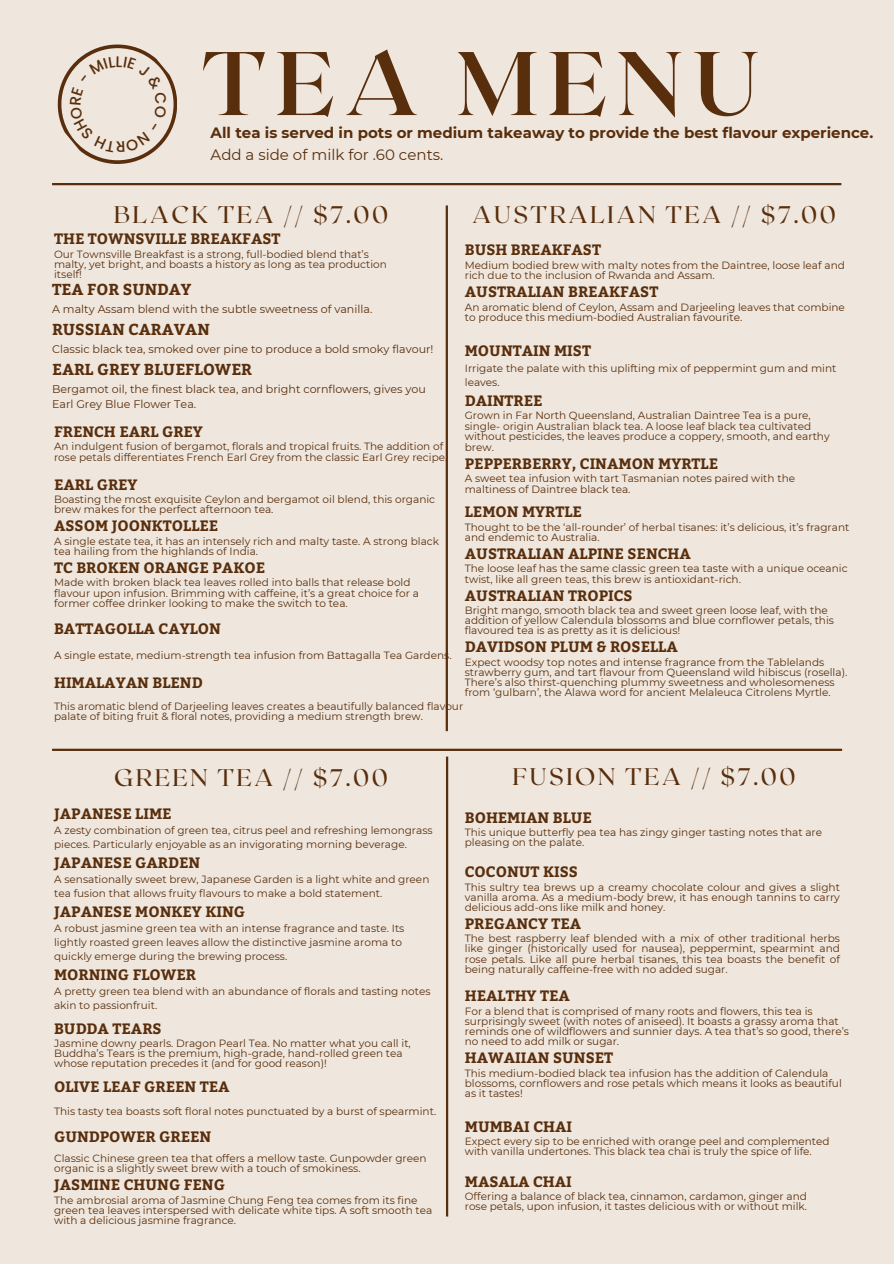
<style>
.page{position:relative;width:894px;height:1264px;background:#fff}
.page>*{position:absolute;margin:0;border:0;box-sizing:border-box;transform-origin:0 0}
.t1{font:700 90px "Roxborough CF";letter-spacing:.11em;color:#592e0d}
.t2{font:24px "Roxborough CF";letter-spacing:.1em;color:#592e0d}
.t3{font:700 15.9px "Bitter";color:#592e0d}
.t4{font:700 15px "Bitter";color:#592e0d}
.t5{font:700 15px/22.5px "Montserrat";color:#592e0d}
.t6{font:11.1px/15.8px "Montserrat";color:#592e0d}
.t7{font:10.5px/10.2px "Montserrat";color:#592e0d}
.s1{font-weight:400}
</style>
<div class="page">
<div style="left:0;top:0;width:893px;height:1263px;background:#efe7dd"></div>
<hr style="left:52px;top:183px;width:789px;height:2px;background:#592e0d">
<hr style="left:445px;top:205px;width:3px;height:526px;background:#592e0d">
<hr style="left:52px;top:748px;width:789px;height:3px;background:#592e0d">
<hr style="left:446px;top:756px;width:2px;height:460px;background:#592e0d">
<svg style="left:58px;top:45px;width:119px;height:119px"></svg>
<p class="t1" style="left:202px;top:25px;width:558px">TEA MENU</p>
<p class="t5" style="left:210px;top:121px;width:664px">All tea is served in pots or medium takeaway to provide the best flavour experience.<br><span class="s1">Add a side of milk for .60 cents.</span></p>
<p class="t2" style="left:114px;top:199px;width:276px">BLACK TEA // $7.00</p>
<p class="t2" style="left:472px;top:199px;width:365px">AUSTRALIAN TEA // $7.00</p>
<p class="t4" style="left:54px;top:228px;width:228px">THE TOWNSVILLE BREAKFAST</p>
<p class="t7" style="left:54px;top:249px;width:334px">Our Townsville Breakfast is a strong, full-bodied blend that’s malty, yet bright, and boasts a history as long as tea production itself!</p>
<p class="t4" style="left:464px;top:239px;width:138px">BUSH BREAKFAST</p>
<p class="t7" style="left:464px;top:260px;width:381px">Medium bodied brew with malty notes from the Daintree, loose leaf and rich due to the inclusion of Rwanda and Assam.</p>
<p class="t4" style="left:464px;top:281px;width:195px">AUSTRALIAN BREAKFAST</p>
<p class="t7" style="left:464px;top:302px;width:381px">An aromatic blend of Ceylon, Assam and Darjeeling leaves that combine to produce this medium-bodied Australian favourite.</p>
<p class="t3" style="left:52px;top:278px;width:141px">TEA FOR SUNDAY</p>
<p class="t6" style="left:52px;top:301px;width:322px">A malty Assam blend with the subtle sweetness of vanilla.</p>
<p class="t3" style="left:52px;top:318px;width:159px">RUSSIAN CARAVAN</p>
<p class="t6" style="left:52px;top:341px;width:383px">Classic black tea, smoked over pine to produce a bold smoky flavour!</p>
<p class="t3" style="left:52px;top:357px;width:201px">EARL GREY BLUEFLOWER</p>
<p class="t6" style="left:52px;top:381px;width:375px">Bergamot oil, the finest black tea, and bright cornflowers, gives you<br>Earl Grey Blue Flower Tea.</p>
<p class="t4" style="left:464px;top:339px;width:128px">MOUNTAIN MIST</p>
<p class="t7" style="left:464px;top:361px;width:373px;line-height:14px">Irrigate the palate with this uplifting mix of peppermint gum and mint leaves.</p>
<p class="t4" style="left:464px;top:389px;width:79px">DAINTREE</p>
<p class="t7" style="left:464px;top:410px;width:366px">Grown in Far North Queensland, Australian Daintree Tea is a pure, single- origin Australian black tea. A loose leaf black tea cultivated without pesticides, the leaves produce a coppery, smooth, and earthy brew.</p>
<p class="t4" style="left:464px;top:452px;width:255px">PEPPERBERRY, CINAMON MYRTLE</p>
<h2 class="t7" style="left:464px;top:473px;width:332px">A sweet tea infusion with tart Tasmanian notes paired with the maltiness of Daintree black tea.</h2>
<p class="t4" style="left:54px;top:420px;width:150px">FRENCH EARL GREY</p>
<p class="t7" style="left:54px;top:441px;width:394px">An indulgent fusion of bergamot, florals and tropical fruits. The addition of rose petals differentiates French Earl Grey from the classic Earl Grey recipe.</p>
<p class="t4" style="left:54px;top:473px;width:85px">EARL GREY</p>
<p class="t7" style="left:54px;top:494px;width:382px">Boasting the most exquisite Ceylon and bergamot oil blend, this organic brew makes for the perfect afternoon tea.</p>
<p class="t4" style="left:54px;top:515px;width:166px">ASSOM JOONKTOLLEE</p>
<p class="t7" style="left:54px;top:536px;width:386px">A single estate tea, it has an intensely rich and malty taste. A strong black tea hailing from the highlands of India.</p>
<p class="t4" style="left:54px;top:556px;width:212px">TC BROKEN ORANGE PAKOE</p>
<p class="t7" style="left:54px;top:577px;width:366px">Made with broken black tea leaves rolled into balls that release bold flavour upon infusion. Brimming with caffeine, it’s a great choice for a former coffee drinker looking to make the switch to tea.</p>
<p class="t4" style="left:54px;top:617px;width:168px">BATTAGOLLA CAYLON</p>
<p class="t7" style="left:54px;top:649px;width:399px">A single estate, medium-strength tea infusion from Battagalla Tea Gardens.</p>
<p class="t4" style="left:54px;top:671px;width:150px">HIMALAYAN BLEND</p>
<p class="t7" style="left:54px;top:701px;width:410px">This aromatic blend of Darjeeling leaves creates a beautifully balanced flavour palate of biting fruit &amp; floral notes, providing a medium strength brew.</p>
<p class="t4" style="left:464px;top:501px;width:119px">LEMON MYRTLE</p>
<p class="t7" style="left:464px;top:522px;width:386px">Thought to be the ‘all-rounder’ of herbal tisanes: it’s delicious, it’s fragrant and endemic to Australia.</p>
<p class="t4" style="left:464px;top:542px;width:227px">AUSTRALIAN ALPINE SENCHA</p>
<p class="t7" style="left:464px;top:563px;width:384px">The loose leaf has the same classic green tea taste with a unique oceanic twist, like all green teas, this brew is antioxidant-rich.</p>
<p class="t4" style="left:464px;top:584px;width:169px">AUSTRALIAN TROPICS</p>
<p class="t7" style="left:464px;top:605px;width:370px">Bright mango, smooth black tea and sweet green loose leaf, with the addition of yellow Calendula blossoms and blue cornflower petals, this flavoured tea is as pretty as it is delicious!</p>
<p class="t4" style="left:464px;top:636px;width:214px">DAVIDSON PLUM &amp; ROSELLA</p>
<p class="t7" style="left:464px;top:657px;width:384px">Expect woodsy top notes and intense fragrance from the Tablelands strawberry gum, and tart flavour from Queensland wild hibiscus (rosella).<br>There’s also thirst-quenching plummy sweetness and wholesomeness from ‘gulbarn’, the Alawa word for ancient Melaleuca Citrolens Myrtle.</p>
<p class="t2" style="left:114px;top:761px;width:275px">GREEN TEA // $7.00</p>
<p class="t4" style="left:54px;top:803px;width:119px">JAPANESE LIME</p>
<h2 class="t7" style="left:54px;top:823px;width:380px;line-height:14px">A zesty combination of green tea, citrus peel and refreshing lemongrass pieces. Particularly enjoyable as an invigorating morning beverage.</h2>
<p class="t4" style="left:54px;top:852px;width:148px">JAPANESE GARDEN</p>
<p class="t7" style="left:54px;top:872px;width:377px;line-height:14px">A sensationally sweet brew, Japanese Garden is a light white and green tea fusion that allows fruity flavours to make a bold statement.</p>
<p class="t4" style="left:54px;top:901px;width:192px">JAPANESE MONKEY KING</p>
<p class="t7" style="left:54px;top:921px;width:352px;line-height:14px">A robust jasmine green tea with an intense fragrance and taste. Its lightly roasted green leaves allow the distinctive jasmine aroma to quickly emerge during the brewing process.</p>
<p class="t4" style="left:54px;top:964px;width:143px">MORNING FLOWER</p>
<p class="t7" style="left:54px;top:984px;width:378px;line-height:14px">A pretty green tea blend with an abundance of florals and tasting notes akin to passionfruit.</p>
<p class="t4" style="left:54px;top:1017px;width:109px">BUDDA TEARS</p>
<p class="t7" style="left:54px;top:1038px;width:358px">Jasmine downy pearls. Dragon Pearl Tea. No matter what you call it,<br>Buddha’s Tears is the premium, high-grade, hand-rolled green tea whose reputation precedes it (and for good reason)!</p>
<p class="t4" style="left:54px;top:1075px;width:177px">OLIVE LEAF GREEN TEA</p>
<p class="t7" style="left:54px;top:1105px;width:383px">This tasty tea boasts soft floral notes punctuated by a burst of spearmint.</p>
<p class="t4" style="left:54px;top:1125px;width:159px">GUNDPOWER GREEN</p>
<p class="t7" style="left:54px;top:1153px;width:374px">Classic Chinese green tea that offers a mellow taste. Gunpowder green organic is a slightly sweet brew with a touch of smokiness.</p>
<h1 class="t4" style="left:54px;top:1173px;width:172px">JASMINE CHUNG FENG</h1>
<h3 class="t7" style="left:54px;top:1194px;width:380px">The ambrosial aroma of Jasmine Chung Feng tea comes from its fine green tea leaves interspersed with delicate white tips. A soft smooth tea with a delicious jasmine fragrance.</h3>
<p class="t2" style="left:512px;top:761px;width:284px">FUSION TEA // $7.00</p>
<p class="t4" style="left:464px;top:806px;width:129px">BOHEMIAN BLUE</p>
<p class="t7" style="left:464px;top:827px;width:359px">This unique butterfly pea tea has zingy ginger tasting notes that are pleasing on the palate.</p>
<p class="t4" style="left:464px;top:860px;width:114px">COCONUT KISS</p>
<p class="t7" style="left:464px;top:881px;width:376px;text-align:justify">This sultry tea brews up a creamy chocolate colour and gives a slight vanilla aroma. As a medium-body brew, it has enough tannins to carry delicious add-ons like milk and honey.</p>
<p class="t4" style="left:464px;top:912px;width:118px">PREGANCY TEA</p>
<p class="t7" style="left:464px;top:933px;width:376px;text-align:justify">The best raspberry leaf blended with a mix of other traditional herbs like ginger (historically used for nausea), peppermint, spearmint and rose petals. Like all pure herbal tisanes, this tea boasts the benefit of being naturally caffeine-free with no added sugar.</p>
<p class="t4" style="left:464px;top:985px;width:107px">HEALTHY TEA</p>
<h2 class="t7" style="left:464px;top:1006px;width:385px">For a blend that is comprised of many roots and flowers, this tea is surprisingly sweet (with notes of aniseed). It boasts a grassy aroma that reminds one of wildflowers and sunnier days. A tea that’s so good, there’s no need to add milk or sugar.</h2>
<p class="t4" style="left:464px;top:1046px;width:150px">HAWAIIAN SUNSET</p>
<p class="t7" style="left:464px;top:1067px;width:378px">This medium-bodied black tea infusion has the addition of Calendula blossoms, cornflowers and rose petals which means it looks as beautiful as it tastes!</p>
<p class="t4" style="left:464px;top:1115px;width:109px">MUMBAI CHAI</p>
<p class="t7" style="left:464px;top:1136px;width:366px">Expect every sip to be enriched with orange peel and complemented with vanilla undertones. This black tea chai is truly the spice of life.</p>
<p class="t4" style="left:464px;top:1170px;width:108px">MASALA CHAI</p>
<p class="t7" style="left:464px;top:1191px;width:343px">Offering a balance of black tea, cinnamon, cardamon, ginger and rose petals, upon infusion, it tastes delicious with or without milk.</p>
</div>
